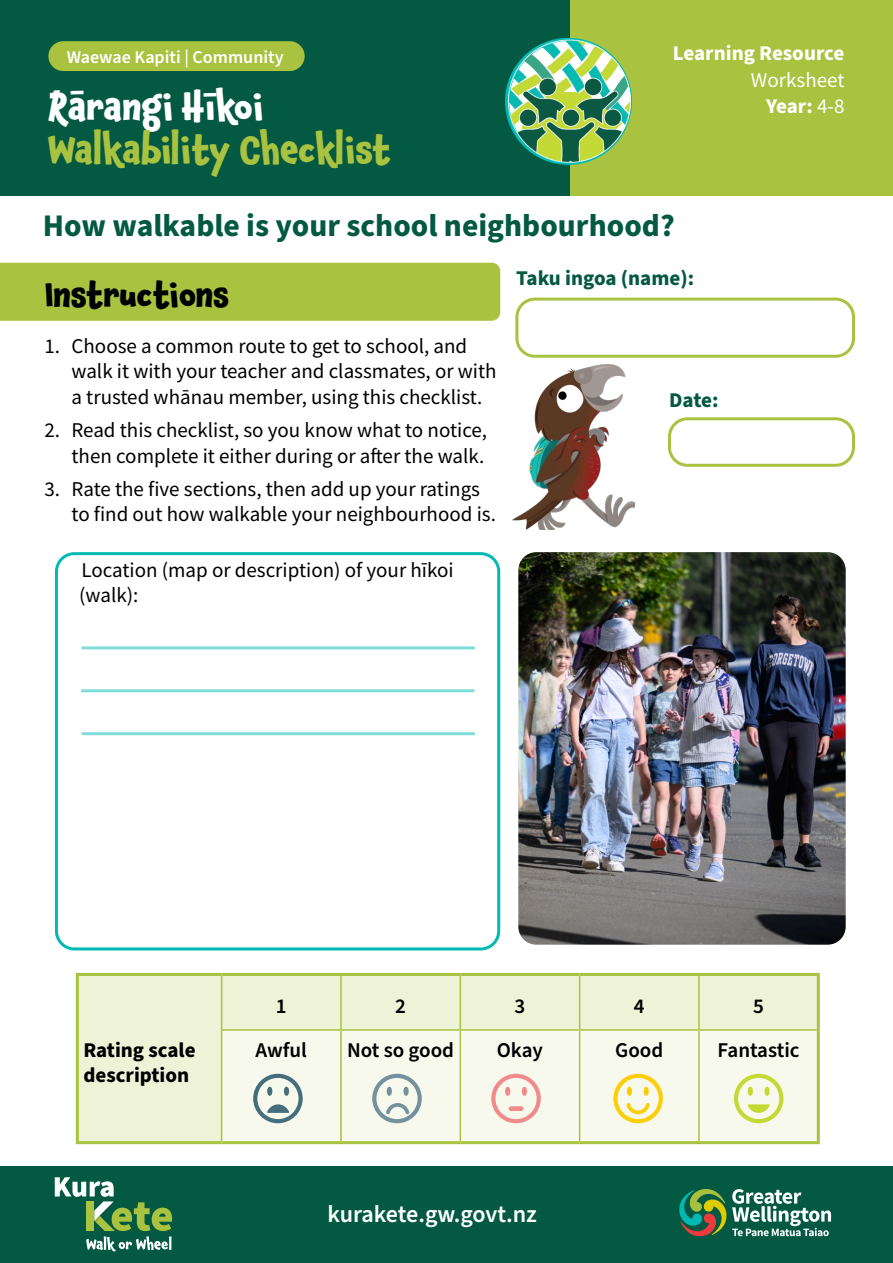
<style>
.page{position:relative;width:893px;height:1263px;background:#fff}
.page>*{position:absolute;margin:0;border:0;box-sizing:border-box;transform-origin:0 0}
.t1{font:700 36px "Chaloops";color:#a9c23f}
.t2{font:700 36px "Chaloops";color:#fff}
.t3{font:700 33px "Chaloops";color:#000}
.t4{font:700 31.5px "Source Sans Pro";color:#035942}
.t5{font:600 24px "Source Sans Pro";letter-spacing:-.01em;color:#fff}
.t6{font:21px/25.2px "Source Sans Pro";color:#000}
.t7{font:600 21px "Source Sans Pro";color:#000}
.t8{font:700 21px/25.2px "Source Sans Pro";color:#000}
.t9{font:700 21px "Source Sans Pro";color:#035942}
.t10{font:21px/26.4px "Source Sans Pro";color:#fff;text-align:right}
.t11{font:700 21px "Source Sans Pro";color:#fff}
.t12{font:600 18px "Source Sans Pro";color:#fff}
.s1{font-weight:700}
</style>
<div class="page">
<div style="left:0;top:0;width:569px;height:196px;background:#035942"></div>
<div style="left:570px;top:0;width:321px;height:196px;background:#a9c23f"></div>
<div style="left:48px;top:41px;width:257px;height:30px;background:#a9c23f;border-radius:15px"></div>
<img style="left:505px;top:35px;width:127px;height:127px">
<div style="left:0;top:1166px;width:891px;height:97px;background:#035942"></div>
<svg style="left:55px;top:1177px;width:117px;height:74px"></svg>
<svg style="left:679px;top:1189px;width:152px;height:48px"></svg>
<div style="left:0;top:263px;width:500px;height:58px;background:#a9c23f"></div>
<div style="left:55px;top:552px;width:445px;height:398px;border:3px solid #00bab3;border-radius:18px"></div>
<img style="left:518px;top:552px;width:328px;height:393px">
<div style="left:515px;top:298px;width:340px;height:60px;border:3px solid #a9c23f;border-radius:18px"></div>
<div style="left:668px;top:417px;width:187px;height:50px;border:3px solid #a9c23f;border-radius:18px"></div>
<hr style="left:81px;top:689px;width:393px;height:3px;background:#80ddd9">
<hr style="left:82px;top:732px;width:393px;height:3px;background:#80ddd9">
<hr style="left:82px;top:646px;width:393px;height:3px;background:#80ddd9">
<img style="left:512px;top:365px;width:122px;height:165px">
<div style="left:79px;top:976px;width:738px;height:165px;background:#eef3d8"></div>
<div style="left:222px;top:1031px;width:595px;height:110px;background:#f6f9ec"></div>
<hr style="left:76px;top:973px;width:146px;height:3px;background:#a9c23f">
<hr style="left:76px;top:976px;width:3px;height:54px;background:#a9c23f">
<hr style="left:222px;top:973px;width:119px;height:3px;background:#a9c23f">
<hr style="left:341px;top:973px;width:119px;height:3px;background:#a9c23f">
<hr style="left:460px;top:973px;width:120px;height:3px;background:#a9c23f">
<hr style="left:580px;top:973px;width:119px;height:3px;background:#a9c23f">
<hr style="left:699px;top:973px;width:121px;height:3px;background:#a9c23f">
<hr style="left:817px;top:976px;width:3px;height:54px;background:#a9c23f">
<hr style="left:76px;top:1030px;width:3px;height:111px;background:#a9c23f">
<hr style="left:817px;top:1030px;width:3px;height:111px;background:#a9c23f">
<hr style="left:76px;top:1141px;width:146px;height:3px;background:#a9c23f">
<hr style="left:222px;top:1141px;width:119px;height:3px;background:#a9c23f">
<hr style="left:341px;top:1141px;width:119px;height:3px;background:#a9c23f">
<hr style="left:460px;top:1141px;width:120px;height:3px;background:#a9c23f">
<hr style="left:580px;top:1141px;width:119px;height:3px;background:#a9c23f">
<hr style="left:699px;top:1141px;width:121px;height:3px;background:#a9c23f">
<hr style="left:221px;top:976px;width:1px;height:53px;background:#a9c23f">
<hr style="left:340px;top:976px;width:2px;height:53px;background:#a9c23f">
<hr style="left:460px;top:976px;width:1px;height:53px;background:#a9c23f">
<hr style="left:579px;top:976px;width:1px;height:53px;background:#a9c23f">
<hr style="left:698px;top:976px;width:2px;height:53px;background:#a9c23f">
<hr style="left:221px;top:1029px;width:120px;height:2px;background:#a9c23f">
<hr style="left:221px;top:1031px;width:1px;height:110px;background:#a9c23f">
<hr style="left:341px;top:1029px;width:119px;height:2px;background:#a9c23f">
<hr style="left:340px;top:1031px;width:2px;height:110px;background:#a9c23f">
<hr style="left:460px;top:1029px;width:120px;height:2px;background:#a9c23f">
<hr style="left:460px;top:1031px;width:1px;height:110px;background:#a9c23f">
<hr style="left:580px;top:1029px;width:119px;height:2px;background:#a9c23f">
<hr style="left:579px;top:1031px;width:1px;height:110px;background:#a9c23f">
<hr style="left:699px;top:1029px;width:118px;height:2px;background:#a9c23f">
<hr style="left:698px;top:1031px;width:2px;height:110px;background:#a9c23f">
<svg style="left:253px;top:1074px;width:50px;height:49px;background:#bccbc7"></svg>
<svg style="left:372px;top:1074px;width:50px;height:49px;background:#cdd8d3"></svg>
<svg style="left:491px;top:1074px;width:50px;height:49px;background:#f4dcd2"></svg>
<div style="left:509px;top:1106px;width:14px;height:5px;background:#f18a8b;border-radius:2px"></div>
<div style="left:505px;top:1086px;width:5px;height:10px;background:#f18a8b;border-radius:50%"></div>
<div style="left:522px;top:1086px;width:5px;height:10px;background:#f18a8b;border-radius:50%"></div>
<svg style="left:613px;top:1074px;width:50px;height:49px;background:#f8eba3"></svg>
<svg style="left:734px;top:1074px;width:49px;height:49px;background:#e4eeae"></svg>
<p class="t12" style="left:67px;top:45px;width:218px">Waewae Kapiti | Community</p>
<h1 class="t2" style="left:48px;top:77px;width:216px">Rārangi Hīkoi</h1>
<h1 class="t1" style="left:48px;top:120px;width:344px">Walkability Checklist</h1>
<p class="t11" style="left:673px;top:39px;width:173px">Learning Resource</p>
<p class="t10" style="left:751px;top:67px;width:95px">Worksheet<br><span class="s1">Year:</span> 4-8</p>
<h3 class="t4" style="left:43px;top:204px;width:633px">How walkable is your school neighbourhood?</h3>
<p class="t9" style="left:516px;top:263px;width:179px">Taku ingoa (name):</p>
<h2 class="t3" style="left:45px;top:267px;width:186px">Instructions</h2>
<p class="t6" style="left:72px;top:334px;width:427px;text-indent:-27px">1. Choose a common route to get to school, and walk it with your teacher and classmates, or with a trusted whānau member, using this checklist.</p>
<p class="t6" style="left:45px;top:418px;width:444px;text-align:right">2. Read this checklist, so you know what to notice, then complete it either during or after the walk.</p>
<p class="t6" style="left:72px;top:477px;width:426px;text-indent:-27px">3. Rate the five sections, then add up your ratings to find out how walkable your neighbourhood is.</p>
<p class="t6" style="left:79px;top:557px;width:376px">Location (map or description) of your hīkoi (walk):</p>
<p class="t9" style="left:669px;top:386px;width:51px">Date:</p>
<p class="t8" style="left:83px;top:1038px;width:114px">Rating scale description</p>
<p class="t7" style="left:276px;top:992px;width:12px">1</p>
<p class="t7" style="left:395px;top:992px;width:12px">2</p>
<p class="t7" style="left:515px;top:992px;width:12px">3</p>
<p class="t7" style="left:634px;top:992px;width:12px">4</p>
<p class="t7" style="left:753px;top:992px;width:12px">5</p>
<p class="t7" style="left:256px;top:1036px;width:53px">Awful</p>
<p class="t7" style="left:347px;top:1036px;width:108px">Not so good</p>
<p class="t7" style="left:497px;top:1036px;width:48px">Okay</p>
<p class="t7" style="left:615px;top:1036px;width:50px">Good</p>
<p class="t7" style="left:717px;top:1036px;width:84px">Fantastic</p>
<p class="t5" style="left:327px;top:1198px;width:211px">kurakete.gw.govt.nz</p>
</div>
